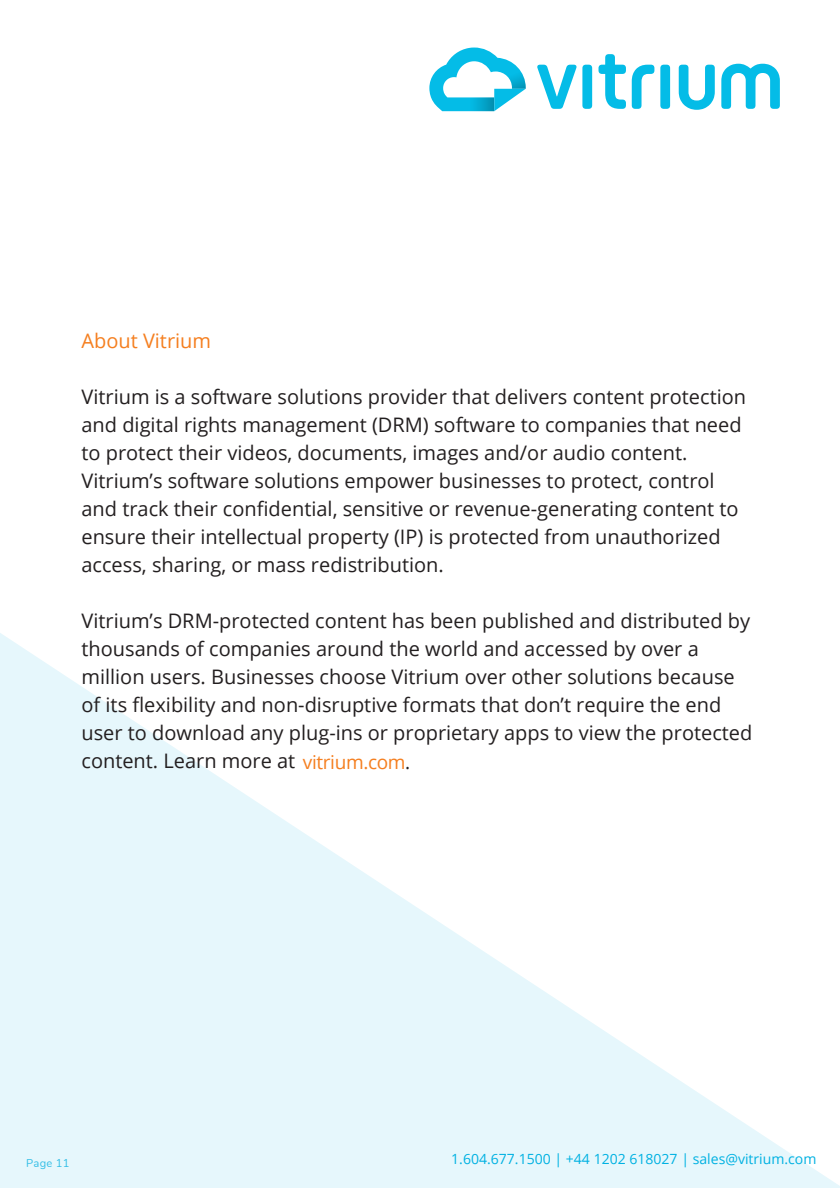
<style>
.page{position:relative;width:840px;height:1188px;background:#fff}
.page>*{position:absolute;margin:0;border:0;box-sizing:border-box;transform-origin:0 0}
.t1{font:20px/28px "Open Sans";color:#231f20}
.t2{font:20px "Open Sans";color:#f57f20}
.t3{font:14px "Open Sans";color:#00b1e2}
.t4{font:11.2px "Nunito";letter-spacing:.025em;color:#33bee6}
.s1{font-size:19.2px;color:#f57f20}
.s2{font-size:19.2px}
</style>
<div class="page">
<svg style="left:0;top:633px;width:840px;height:555px;fill:#e6f7fc"></svg>
<svg style="left:537px;top:65px;width:55px;height:44px"></svg>
<svg style="left:599px;top:54px;width:27px;height:55px"></svg>
<svg style="left:632px;top:65px;width:22px;height:44px"></svg>
<svg style="left:660px;top:65px;width:10px;height:44px"></svg>
<svg style="left:679px;top:65px;width:36px;height:45px"></svg>
<svg style="left:721px;top:64px;width:59px;height:45px"></svg>
<svg style="left:429px;top:48px;width:97px;height:63px"></svg>
<p class="t2" style="left:81px;top:327px;width:131px">About Vitrium</p>
<p class="t1" style="left:81px;top:383px;width:666px">Vitrium is a software solutions provider that delivers content protection and digital rights management (DRM) software to companies that need to protect their videos, documents, images and/or audio content.<br>Vitrium’s software solutions empower businesses to protect, control and track their confidential, sensitive or revenue-generating content to ensure their intellectual property (IP) is protected from unauthorized access, sharing, or mass redistribution.</p>
<p class="t1" style="left:81px;top:607px;width:672px">Vitrium’s DRM-protected content has been published and distributed by thousands of companies around the world and accessed by over a million users. Businesses choose Vitrium over other solutions because of its flexibility and non-disruptive formats that don’t require the end user to download any plug-ins or proprietary apps to view the protected content. Learn more at <span class="s1">vitrium.com</span><span class="s2">.</span></p>
<p class="t4" style="left:26px;top:1155px;width:45px">Page 11</p>
<p class="t3" style="left:451px;top:1149px;width:367px">1.604.677.1500 | +44 1202 618027 | sales@vitrium.com</p>
</div>
